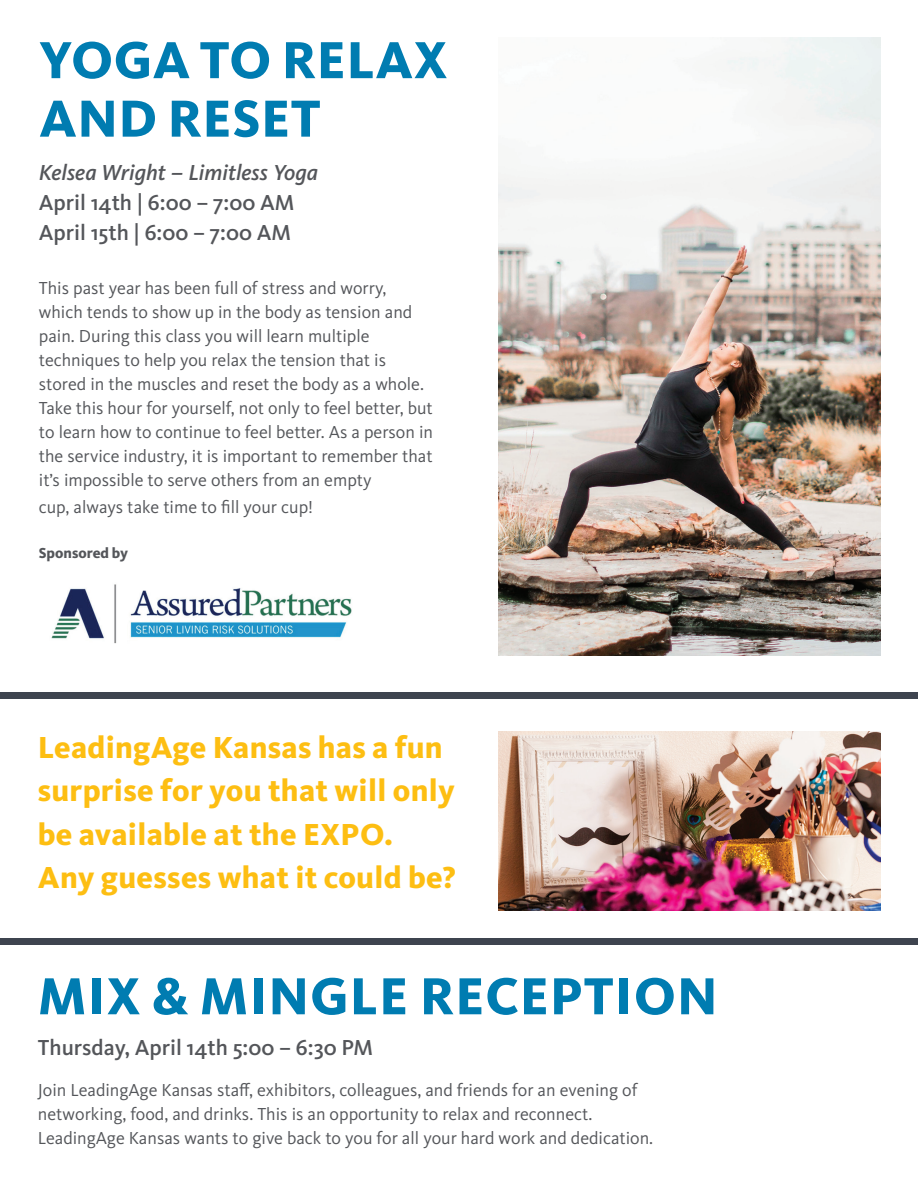
<style>
.page{position:relative;width:918px;height:1188px;background:#fff}
.page>*{position:absolute;margin:0;border:0;box-sizing:border-box;transform-origin:0 0}
.t1{font:800 54px/58.5px "Kievit OT";letter-spacing:.015em;color:#007cb1}
.t2{font:800 31.5px/43.5px "Kievit OT";letter-spacing:.01em;color:#fdbe12}
.t3{font:500 22.5px/30px "Kievit OT";color:#54565a}
.t4{font:italic 500 22.5px "Kievit OT";color:#54565a}
.t5{font:18px/24px "Kievit OT";color:#54565a}
.t6{font:800 15px "Kievit OT";color:#54565a}
</style>
<div class="page">
<div style="left:0;top:692px;width:918px;height:7px;background:#3e444f"></div>
<img style="left:499px;top:38px;width:381px;height:618px">
<img style="left:51px;top:584px;width:301px;height:60px">
<div style="left:0;top:938px;width:918px;height:7px;background:#3e444f"></div>
<img style="left:499px;top:731px;width:381px;height:179px">
<h1 class="t1" style="left:39px;top:31px;width:410px">YOGA TO RELAX<br>AND RESET</h1>
<p class="t4" style="left:39px;top:159px;width:281px">Kelsea Wright – Limitless Yoga</p>
<p class="t3" style="left:39px;top:188px;width:257px">April 14th | 6:00 – 7:00 AM<br>April 15th | 6:00 – 7:00 AM</p>
<p class="t5" style="left:39px;top:276px;width:396px">This past year has been full of stress and worry, which tends to show up in the body as tension and pain. During this class you will learn multiple techniques to help you relax the tension that is stored in the muscles and reset the body as a whole.<br>Take this hour for yourself, not only to feel better, but to learn how to continue to feel better. As a person in the service industry, it is important to remember that it’s impossible to serve others from an empty</p>
<p class="t5" style="left:39px;top:495px;width:276px">cup, always take time to fill your cup!</p>
<p class="t6" style="left:39px;top:544px;width:91px">Sponsored by</p>
<h2 class="t2" style="left:38px;top:725px;width:420px">LeadingAge Kansas has a fun surprise for you that will only be available at the EXPO.<br>Any guesses what it could be?</h2>
<h1 class="t1" style="left:38px;top:967px;width:681px">MIX &amp; MINGLE RECEPTION</h1>
<p class="t3" style="left:38px;top:1033px;width:337px">Thursday, April 14th 5:00 – 6:30 PM</p>
<p class="t5" style="left:38px;top:1078px;width:617px">Join LeadingAge Kansas staff, exhibitors, colleagues, and friends for an evening of networking, food, and drinks. This is an opportunity to relax and reconnect.<br>LeadingAge Kansas wants to give back to you for all your hard work and dedication.</p>
</div>
